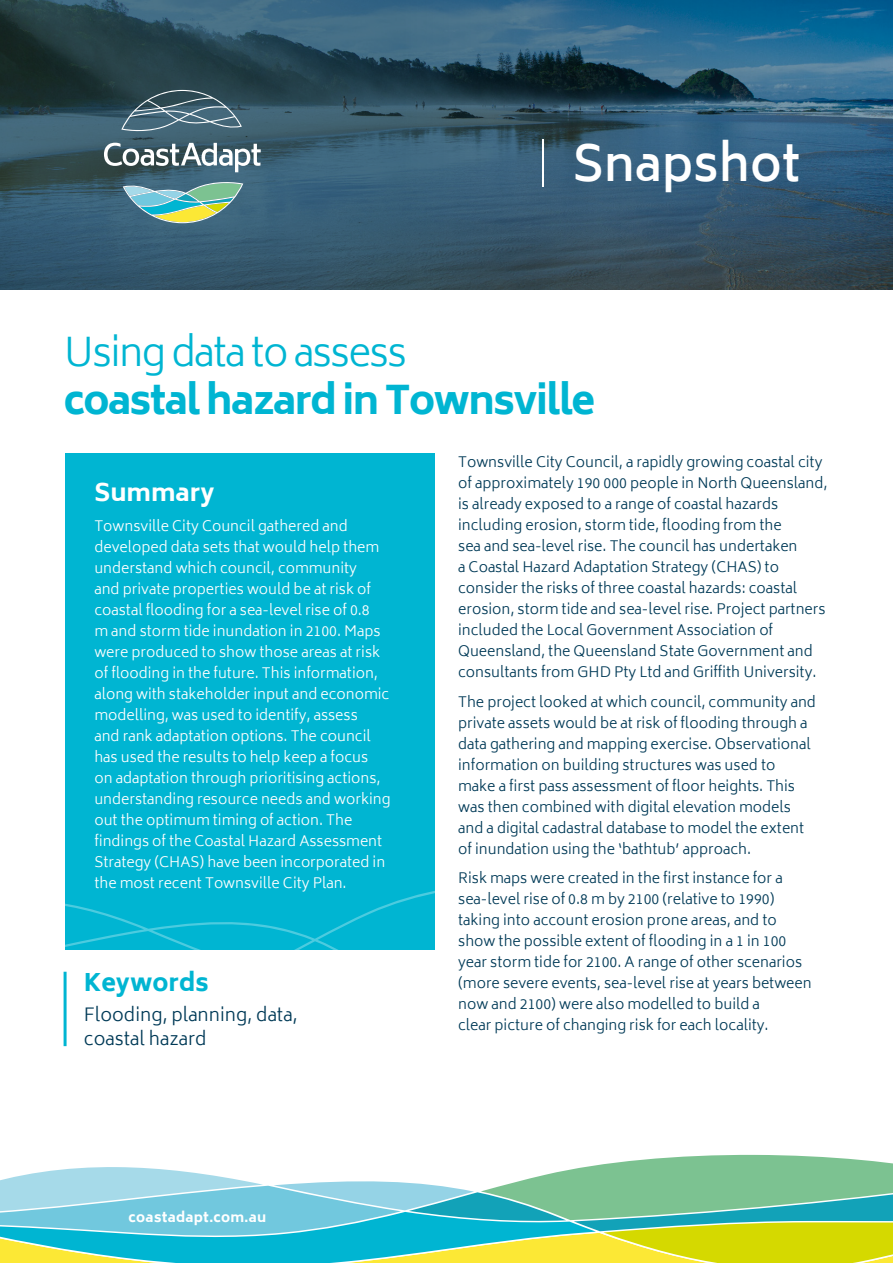
<style>
.page{position:relative;width:893px;height:1263px;background:#fff}
.page>*{position:absolute;margin:0;border:0;box-sizing:border-box;transform-origin:0 0}
.t1{font:600 48px "Biryani";color:#fff}
.t2{font:800 39px "Biryani";letter-spacing:-.04em;color:#00b5d2}
.t3{font:300 39px "Biryani";letter-spacing:-.04em;color:#00b5d2}
.t4{font:800 24px "Biryani";color:#00b5d2}
.t5{font:800 24px "Biryani";color:#fff}
.t6{font:300 18px/24px "Biryani";color:#003a57}
.t7{font:300 14.25px/21px "Biryani";color:#003a57}
.t8{font:300 14.25px/21px "Biryani";color:#fff}
.t9{font:800 13.5px "Biryani";letter-spacing:.02em;color:#fff}
</style>
<div class="page">
<svg style="left:0;top:1154px;width:893px;height:109px"></svg>
<div style="left:65px;top:453px;width:370px;height:497px;background:#00b5d2"></div>
<svg style="left:65px;top:891px;width:370px;height:59px"></svg>
<hr style="left:64px;top:972px;width:3px;height:74px;background:#00b5d2">
<svg style="left:0;top:0;width:893px;height:289px;background:#31566c"></svg>
<hr style="left:543px;top:139px;width:1px;height:48px;background:#fff">
<svg style="left:123px;top:182px;width:120px;height:41px;background:#75a89a"></svg>
<svg style="left:121px;top:90px;width:121px;height:41px;background:#4f6b78"></svg>
<svg style="left:104px;top:143px;width:157px;height:29px"></svg>
<h1 class="t1" style="left:573px;top:136px;width:229px">Snapshot</h1>
<h2 class="t3" style="left:64px;top:330px;width:345px">Using data to assess</h2>
<h2 class="t2" style="left:64px;top:378px;width:533px">coastal hazard in Townsville</h2>
<h3 class="t5" style="left:94px;top:479px;width:122px">Summary</h3>
<p class="t8" style="left:94px;top:515px;width:298px">Townsville City Council gathered and developed data sets that would help them understand which council, community<br>and private properties would be at risk of coastal flooding for a sea-level rise of 0.8<br>m and storm tide inundation in 2100. Maps were produced to show those areas at risk of flooding in the future. This information, along with stakeholder input and economic modelling, was used to identify, assess<br>and rank adaptation options. The council has used the results to help keep a focus<br>on adaptation through prioritising actions, understanding resource needs and working out the optimum timing of action. The findings of the Coastal Hazard Assessment Strategy (CHAS) have been incorporated in the most recent Townsville City Plan.</p>
<h3 class="t4" style="left:84px;top:968px;width:126px">Keywords</h3>
<p class="t6" style="left:84px;top:1003px;width:215px">Flooding, planning, data, coastal hazard</p>
<p class="t9" style="left:129px;top:1209px;width:139px">coastadapt.com.au</p>
<p class="t7" style="left:458px;top:452px;width:371px">Townsville City Council, a rapidly growing coastal city of approximately 190 000 people in North Queensland, is already exposed to a range of coastal hazards including erosion, storm tide, flooding from the<br>sea and sea-level rise. The council has undertaken<br>a Coastal Hazard Adaptation Strategy (CHAS) to consider the risks of three coastal hazards: coastal erosion, storm tide and sea-level rise. Project partners included the Local Government Association of Queensland, the Queensland State Government and consultants from GHD Pty Ltd and Griffith University.</p>
<p class="t7" style="left:458px;top:691px;width:359px">The project looked at which council, community and private assets would be at risk of flooding through a data gathering and mapping exercise. Observational information on building structures was used to make a first pass assessment of floor heights. This was then combined with digital elevation models and a digital cadastral database to model the extent of inundation using the ‘bathtub’ approach.</p>
<p class="t7" style="left:458px;top:868px;width:355px">Risk maps were created in the first instance for a sea-level rise of 0.8 m by 2100 (relative to 1990) taking into account erosion prone areas, and to show the possible extent of flooding in a 1 in 100 year storm tide for 2100. A range of other scenarios (more severe events, sea-level rise at years between now and 2100) were also modelled to build a<br>clear picture of changing risk for each locality.</p>
</div>
